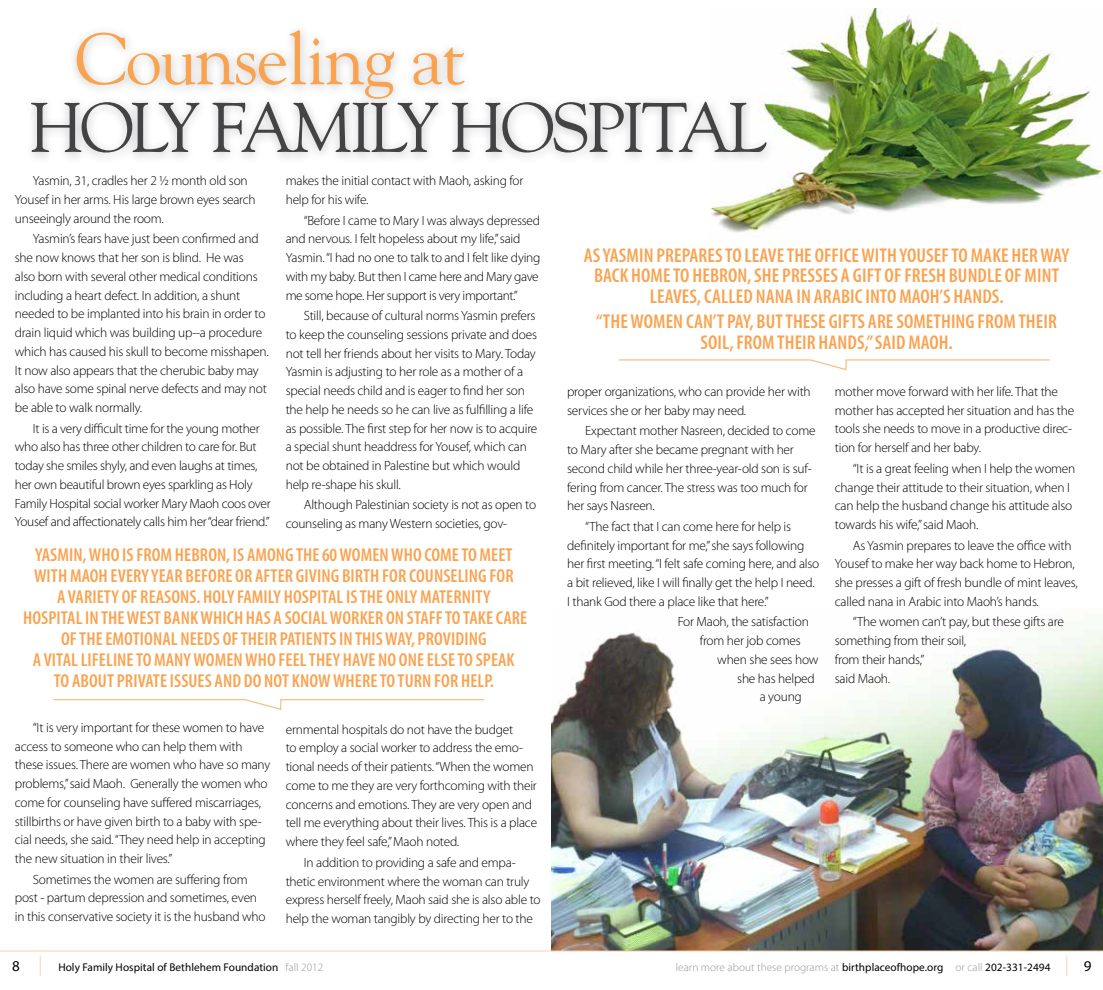
<style>
.page{position:relative;width:1103px;height:990px;background:#fff}
.page>*{position:absolute;margin:0;border:0;box-sizing:border-box;transform-origin:0 0}
.t1{font:72.25px "Goudy";letter-spacing:-.02em;color:#f9a350}
.t2{font:69.62px "Goudy";letter-spacing:-.05em;color:#434345}
.t3{font:600 condensed 20px/20.9px "Myriad Pro";letter-spacing:.005em;color:#f9a350;text-align:center}
.t4{font:600 condensed 18.75px/20.9px "Myriad Pro";letter-spacing:.005em;color:#f9a350;text-align:center}
.t5{font:300 13.38px/18.8px "Myriad Pro";letter-spacing:-.015em;color:#000}
.t6{font:300 11.25px "Myriad Pro";letter-spacing:.005em;color:#939598}
.t7{font:11.25px "Myriad Pro";letter-spacing:.005em;color:#000}
.s1{font-size:15px}
.s2{font-size:20.62px;color:#fcd1a8}
.s3{font-weight:300;color:#939598}
.s4{font-weight:400;color:#000}
.s5{font-weight:400;font-size:20.62px;color:#fcd1a8}
.s6{font-weight:400;font-size:15px;color:#000}
</style>
<div class="page">
<img style="left:551px;top:630px;width:551px;height:321px">
<hr style="left:0;top:951px;width:1102px;height:1px;background:#fcd1a8">
<div style="left:68px;top:23px;width:406px;height:88px;background:#000;opacity:.25"></div>
<svg style="left:53px;top:699px;width:432px;height:11px"></svg>
<img style="left:710px;top:8px;width:392px;height:226px">
<div style="left:23px;top:94px;width:754px;height:71px;background:#000;opacity:.25"></div>
<svg style="left:618px;top:359px;width:432px;height:12px"></svg>
<h1 class="t1" style="left:75px;top:14px;width:392px">Counseling at</h1>
<h2 class="t2" style="left:29px;top:84px;width:739px">HOLY FAMILY HOSPITAL</h2>
<p class="t5" style="left:15px;top:172px;width:242px;text-indent:18px">Yasmin, 31, cradles her 2 ½ month old son<br>Yousef in her arms. His large brown eyes search unseeingly around the room.</p>
<p class="t5" style="left:15px;top:230px;width:255px;text-indent:18px">Yasmin’s fears have just been confirmed and she now knows that her son is blind. He was<br>also born with several other medical conditions including a heart defect. In addition, a shunt needed to be implanted into his brain in order to drain liquid which was building up--a procedure which has caused his skull to become misshapen.<br>It now also appears that the cherubic baby may also have some spinal nerve defects and may not be able to walk normally.</p>
<p class="t5" style="left:15px;top:419px;width:257px;text-indent:18px">It is a very difficult time for the young mother who also has three other children to care for. But today she smiles shyly, and even laughs at times, her own beautiful brown eyes sparkling as Holy Family Hospital social worker Mary Maoh coos over Yousef and affectionately calls him her “dear friend.”</p>
<p class="t5" style="left:286px;top:172px;width:239px">makes the initial contact with Maoh, asking for help for his wife.</p>
<p class="t5" style="left:286px;top:211px;width:256px;text-indent:18px">“Before I came to Mary I was always depressed and nervous. I felt hopeless about my life,” said Yasmin. “I had no one to talk to and I felt like dying with my baby. But then I came here and Mary gave me some hope. Her support is very important.”</p>
<p class="t5" style="left:286px;top:307px;width:253px;text-indent:18px">Still, because of cultural norms Yasmin prefers to keep the counseling sessions private and does not tell her friends about her visits to Mary. Today Yasmin is adjusting to her role as a mother of a special needs child and is eager to find her son the help he needs so he can live as fulfilling a life as possible. The first step for her now is to acquire a special shunt headdress for Yousef, which can not be obtained in Palestine but which would help re-shape his skull.</p>
<p class="t5" style="left:286px;top:496px;width:252px;text-indent:18px">Although Palestinian society is not as open to counseling as many Western societies, gov-</p>
<p class="t4" style="left:23px;top:545px;width:506px">YASMIN, WHO IS FROM HEBRON, IS AMONG THE 60 WOMEN WHO COME TO MEET WITH MAOH EVERY YEAR BEFORE OR AFTER GIVING BIRTH FOR COUNSELING FOR<br>A VARIETY OF REASONS. HOLY FAMILY HOSPITAL IS THE ONLY MATERNITY<br>HOSPITAL IN THE WEST BANK WHICH HAS A SOCIAL WORKER ON STAFF TO TAKE CARE OF THE EMOTIONAL NEEDS OF THEIR PATIENTS IN THIS WAY, PROVIDING<br>A VITAL LIFELINE TO MANY WOMEN WHO FEEL THEY HAVE NO ONE ELSE TO SPEAK<br>TO ABOUT PRIVATE ISSUES AND DO NOT KNOW WHERE TO TURN FOR HELP.</p>
<p class="t5" style="left:15px;top:718px;width:257px;text-indent:18px">“It is very important for these women to have access to someone who can help them with these issues. There are women who have so many problems,” said Maoh. Generally the women who come for counseling have suffered miscarriages, stillbirths or have given birth to a baby with spe&shy;cial needs, she said. “They need help in accepting the new situation in their lives.”</p>
<p class="t5" style="left:15px;top:870px;width:252px;text-indent:18px">Sometimes the women are suffering from post - partum depression and sometimes, even in this conservative society it is the husband who</p>
<p class="t5" style="left:286px;top:720px;width:253px">ernmental hospitals do not have the budget<br>to employ a social worker to address the emo&shy;tional needs of their patients. “When the women come to me they are very forthcoming with their concerns and emotions. They are very open and tell me everything about their lives. This is a place where they feel safe,” Maoh noted.</p>
<p class="t5" style="left:286px;top:853px;width:256px;text-indent:18px">In addition to providing a safe and empa&shy;thetic environment where the woman can truly express herself freely, Maoh said she is also able to help the woman tangibly by directing her to the</p>
<h3 class="t3" style="left:583px;top:245px;width:487px">AS YASMIN PREPARES TO LEAVE THE OFFICE WITH YOUSEF TO MAKE HER WAY<br>BACK HOME TO HEBRON, SHE PRESSES A GIFT OF FRESH BUNDLE OF MINT<br>LEAVES, CALLED NANA IN ARABIC INTO MAOH’S HANDS.</h3>
<h3 class="t3" style="left:596px;top:312px;width:462px">“THE WOMEN CAN’T PAY, BUT THESE GIFTS ARE SOMETHING FROM THEIR<br>SOIL, FROM THEIR HANDS,” SAID MAOH.</h3>
<p class="t5" style="left:567px;top:382px;width:245px">proper organizations, who can provide her with services she or her baby may need.</p>
<p class="t5" style="left:567px;top:422px;width:250px;text-indent:18px">Expectant mother Nasreen, decided to come to Mary after she became pregnant with her second child while her three-year-old son is suf&shy;fering from cancer. The stress was too much for her says Nasreen.</p>
<p class="t5" style="left:567px;top:517px;width:254px;text-indent:18px">“The fact that I can come here for help is definitely important for me,” she says following her first meeting. “I felt safe coming here, and also a bit relieved, like I will finally get the help I need.<br>I thank God there a place like that here.”</p>
<p class="t5" style="left:677px;top:613px;width:133px">For Maoh, the satisfaction</p>
<p class="t5" style="left:699px;top:632px;width:102px">from her job comes</p>
<p class="t5" style="left:717px;top:650px;width:103px">when she sees how</p>
<p class="t5" style="left:737px;top:669px;width:79px">she has helped</p>
<p class="t5" style="left:759px;top:688px;width:44px">a young</p>
<p class="t5" style="left:834px;top:382px;width:241px">mother move forward with her life. That the mother has accepted her situation and has the tools she needs to move in a productive direc&shy;tion for herself and her baby.</p>
<p class="t5" style="left:834px;top:459px;width:242px;text-indent:18px">“It is a great feeling when I help the women change their attitude to their situation, when I can help the husband change his attitude also towards his wife,” said Maoh.</p>
<p class="t5" style="left:834px;top:536px;width:244px;text-indent:18px">As Yasmin prepares to leave the office with Yousef to make her way back home to Hebron, she presses a gift of fresh bundle of mint leaves, called nana in Arabic into Maoh’s hands.</p>
<p class="t5" style="left:834px;top:613px;width:230px;text-indent:18px">“The women can’t pay, but these gifts are something from their soil,<br>from their hands,”<br>said Maoh.</p>
<p class="t7" style="left:12px;top:961px;width:313px"><span class="s1">8</span> <span class="s2">|</span> Holy Family Hospital of Bethlehem Foundation <span class="s3">fall 2012</span></p>
<p class="t6" style="left:675px;top:961px;width:417px">learn more about these programs at <span class="s4">birthplaceofhope.org</span> or call <span class="s4">202-331-2494</span> <span class="s5">|</span> <span class="s6">9</span></p>
</div>
